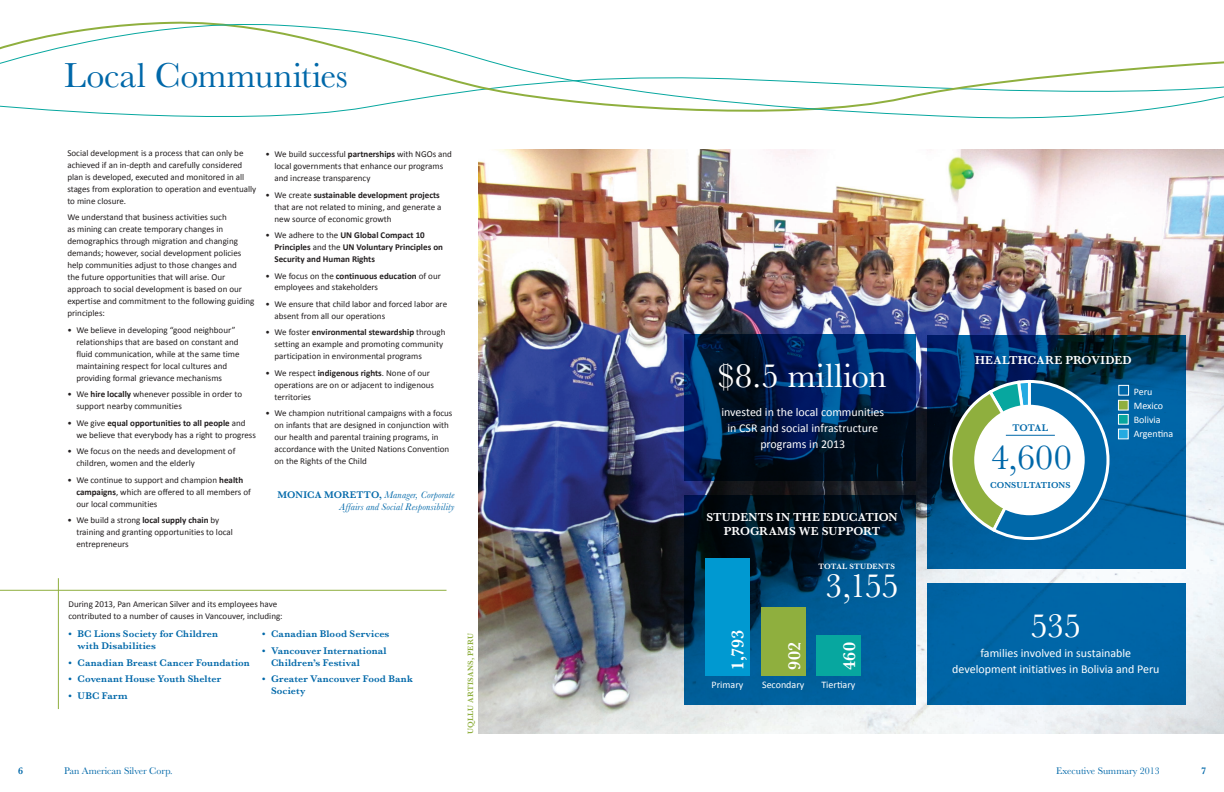
<style>
.page{position:relative;width:1224px;height:792px;background:#fff}
.page>*{position:absolute;margin:0;border:0;box-sizing:border-box;transform-origin:0 0}
.t1{font:36px "Baskerville";color:#0068a9}
.t2{font:35px "Baskerville";letter-spacing:.015em;color:#fff}
.t3{font:35px "Baskerville";letter-spacing:-.02em;color:#fff}
.t4{font:600 18px "Baskerville";letter-spacing:.01em;color:#fff}
.t5{font:12px/16px "Calibri";color:#fff;text-align:center}
.t6{font:600 12px/14px "Baskerville";letter-spacing:.01em;color:#fff;text-align:center}
.t7{font:600 10px/12px "Baskerville";letter-spacing:.015em;color:#0068a9}
.t8{font:italic 10px/12px "Baskerville";letter-spacing:.01em;color:#0068a9;text-align:right}
.t9{font:10px/14px "Calibri";color:#fff}
.t10{font:10px "Baskerville";color:#0068a9}
.t11{font:9px/12px "Calibri";color:#231f20}
.t12{font:700 9px/12px "Calibri";color:#231f20}
.t13{font:600 9px "Baskerville";letter-spacing:.005em;color:#0068a9}
.t14{font:600 8px "Baskerville";letter-spacing:.015em;color:#8faf3e}
.t15{font:600 8px "Baskerville";letter-spacing:.02em;color:#fff}
.s1{font-weight:700}
.s2{font-weight:400}
.s3{font-weight:600;font-style:normal}
</style>
<div class="page">
<svg style="left:0;top:21px;width:1224px;height:98px"></svg>
<img style="left:478px;top:149px;width:746px;height:585px">
<svg style="left:684px;top:495px;width:232px;height:209px;background:#003a60"></svg>
<svg style="left:927px;top:335px;width:259px;height:233px;background:#004c82"></svg>
<div style="left:927px;top:583px;width:259px;height:121px;background:#0068a9"></div>
<svg style="left:684px;top:335px;width:232px;height:146px;background:#001d47"></svg>
<div style="left:705px;top:558px;width:45px;height:118px;background:#0099d1"></div>
<div style="left:761px;top:607px;width:45px;height:69px;background:#8faf3e"></div>
<div style="left:816px;top:635px;width:45px;height:41px;background:#07a79f"></div>
<svg style="left:940px;top:378px;width:171px;height:164px;background:#30758b"></svg>
<div style="left:974px;top:405px;width:111px;height:110px;background:#fff;border-radius:50%"></div>
<div style="left:1118px;top:385px;width:11px;height:11px;background:#0068a9;border:1px solid #fff"></div>
<div style="left:1118px;top:400px;width:11px;height:11px;background:#8faf3e;border:1px solid #fff"></div>
<div style="left:1118px;top:414px;width:11px;height:11px;background:#07a79f;border:1px solid #fff"></div>
<div style="left:1118px;top:429px;width:11px;height:10px;background:#24aae1;border:1px solid #fff"></div>
<hr style="left:1006px;top:435px;width:49px;height:1px;background:#0068a9">
<hr style="left:58px;top:578px;width:1px;height:131px;background:#8faf3e">
<hr style="left:0;top:590px;width:447px;height:1px;background:#8faf3e">
<h1 class="t1" style="left:64px;top:53px;width:285px">Local Communities</h1>
<p class="t11" style="left:67px;top:147px;width:190px">Social development is a process that can only be achieved if an in-depth and carefully considered plan is developed, executed and monitored in all stages from exploration to operation and eventually to mine closure.</p>
<p class="t11" style="left:67px;top:211px;width:189px">We understand that business activities such<br>as mining can create temporary changes in demographics through migration and changing demands; however, social development policies help communities adjust to those changes and<br>the future opportunities that will arise. Our approach to social development is based on our expertise and commitment to the following guiding principles:</p>
<p class="t11" style="left:76px;top:324px;width:165px;text-indent:-9px">• We believe in developing “good neighbour” relationships that are based on constant and fluid communication, while at the same time maintaining respect for local cultures and providing formal grievance mechanisms</p>
<p class="t11" style="left:76px;top:388px;width:167px;text-indent:-9px">• We <span class="s1">hire locally</span> whenever possible in order to support nearby communities</p>
<p class="t11" style="left:76px;top:417px;width:181px;text-indent:-9px">• We give <span class="s1">equal opportunities to all people</span> and we believe that everybody has a right to progress</p>
<p class="t11" style="left:76px;top:445px;width:161px;text-indent:-9px">• We focus on the needs and development of children, women and the elderly</p>
<p class="t11" style="left:76px;top:474px;width:176px;text-indent:-9px">• We continue to support and champion <span class="s1">health campaigns</span>, which are offered to all members of our local communities</p>
<p class="t11" style="left:76px;top:514px;width:158px;text-indent:-9px">• We build a strong <span class="s1">local supply chain</span> by training and granting opportunities to local entrepreneurs</p>
<p class="t11" style="left:275px;top:148px;width:179px;text-indent:-9px">• We build successful <span class="s1">partnerships</span> with NGOs and local governments that enhance our programs and increase transparency</p>
<p class="t11" style="left:275px;top:189px;width:169px;text-indent:-9px">• We create <span class="s1">sustainable development projects </span>that are not related to mining, and generate a new source of economic growth</p>
<p class="t12" style="left:275px;top:229px;width:170px;text-indent:-9px"><span class="s2">• We adhere to the</span> UN Global Compact 10<br>Principles <span class="s2">and the</span> UN Voluntary Principles on<br>Security and Human Rights</p>
<p class="t11" style="left:275px;top:270px;width:168px;text-indent:-9px">• We focus on the <span class="s1">continuous education</span> of our employees and stakeholders</p>
<p class="t11" style="left:275px;top:298px;width:174px;text-indent:-9px">• We ensure that child labor and forced labor are absent from all our operations</p>
<p class="t11" style="left:275px;top:327px;width:172px;text-indent:-9px">• We foster <span class="s1">environmental stewardship</span> through setting an example and promoting community participation in environmental programs</p>
<p class="t11" style="left:275px;top:367px;width:161px;text-indent:-9px">• We respect <span class="s1">indigenous rights</span>. None of our operations are on or adjacent to indigenous territories</p>
<p class="t11" style="left:275px;top:408px;width:179px;text-indent:-9px">• We champion nutritional campaigns with a focus on infants that are designed in conjunction with our health and parental training programs, in accordance with the United Nations Convention on the Rights of the Child</p>
<p class="t8" style="left:278px;top:489px;width:178px"><span class="s3">MONICA MORETTO,</span> Manager, Corporate<br>Affairs and Social Responsibility</p>
<p class="t11" style="left:69px;top:598px;width:216px">During 2013, Pan American Silver and its employees have contributed to a number of causes in Vancouver, including:</p>
<p class="t7" style="left:78px;top:628px;width:142px;text-indent:-9px">• BC Lions Society for Children with Disabilities</p>
<p class="t7" style="left:69px;top:656px;width:183px">• Canadian Breast Cancer Foundation</p>
<p class="t7" style="left:69px;top:673px;width:154px">• Covenant House Youth Shelter</p>
<p class="t7" style="left:69px;top:689px;width:61px">• UBC Farm</p>
<p class="t7" style="left:262px;top:628px;width:129px">• Canadian Blood Services</p>
<p class="t7" style="left:271px;top:645px;width:117px;text-indent:-9px">• Vancouver International<br>Children’s Festival</p>
<p class="t7" style="left:271px;top:673px;width:143px;text-indent:-9px">• Greater Vancouver Food Bank<br>Society</p>
<p class="t14" style="left:465px;top:734px;width:102px;rotate:-90deg">UQLLU ARTISANS, PERU</p>
<h2 class="t2" style="left:718px;top:354px;width:171px">$8.5 million</h2>
<h3 class="t5" style="left:721px;top:404px;width:164px">invested in the local communities in CSR and social infrastructure programs in 2013</h3>
<h3 class="t6" style="left:706px;top:510px;width:193px">STUDENTS IN THE EDUCATION<br>PROGRAMS WE SUPPORT</h3>
<h3 class="t4" style="left:725px;top:670px;width:42px;rotate:-90deg">1,793</h3>
<p class="t9" style="left:712px;top:678px;width:33px">Primary</p>
<p class="t15" style="left:818px;top:560px;width:78px">TOTAL STUDENTS</p>
<h2 class="t3" style="left:825px;top:564px;width:75px">3,155</h2>
<h3 class="t4" style="left:782px;top:670px;width:29px;rotate:-90deg">902</h3>
<h3 class="t4" style="left:837px;top:670px;width:29px;rotate:-90deg">460</h3>
<p class="t9" style="left:762px;top:678px;width:44px">Secondary</p>
<p class="t9" style="left:821px;top:678px;width:36px">Tiertiary</p>
<h3 class="t6" style="left:975px;top:353px;width:158px">HEALTHCARE PROVIDED</h3>
<p class="t7" style="left:1012px;top:422px;width:37px">TOTAL</p>
<h1 class="t1" style="left:991px;top:434px;width:82px">4,600</h1>
<p class="t13" style="left:990px;top:479px;width:82px">CONSULTATIONS</p>
<p class="t9" style="left:1134px;top:385px;width:41px">Peru<br>Mexico<br>Bolivia<br>Argentina</p>
<h2 class="t3" style="left:1031px;top:603px;width:52px">535</h2>
<h3 class="t5" style="left:952px;top:645px;width:209px">families involved in sustainable development initiatives in Bolivia and Peru</h3>
<p class="t7" style="left:18px;top:765px;width:6px">6</p>
<p class="t10" style="left:64px;top:764px;width:110px">Pan American Silver Corp.</p>
<p class="t10" style="left:1056px;top:764px;width:105px">Executive Summary 2013</p>
<p class="t7" style="left:1201px;top:764px;width:6px">7</p>
</div>
